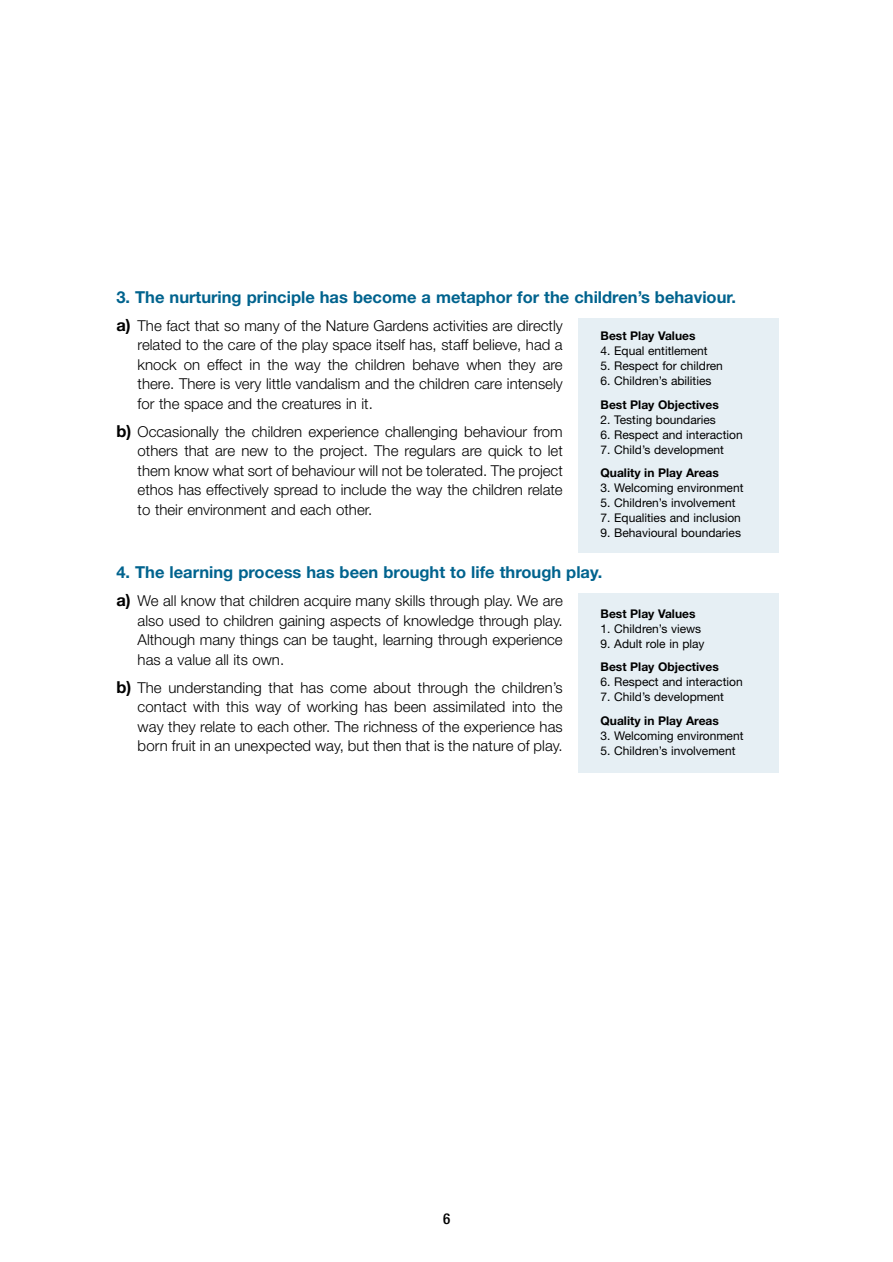
<style>
.page{position:relative;width:893px;height:1262px;background:#fff}
.page>*{position:absolute;margin:0;border:0;box-sizing:border-box;transform-origin:0 0}
.t1{font:700 16.5px "Helvetica Neue";color:#00638e}
.t2{font:300 15px/19.5px "Helvetica Neue";color:#000;text-align:justify}
.t3{font:500 condensed 15px "Helvetica Neue";color:#000}
.t4{font:12px "Helvetica Neue";color:#000}
.t5{font:700 12px "Helvetica Neue";color:#000}
.s1{font-weight:700;font-size:16.5px}
</style>
<div class="page">
<div style="left:577px;top:319px;width:201px;height:234px;background:#e6eff4"></div>
<div style="left:577px;top:593px;width:201px;height:180px;background:#e6eff4"></div>
<p class="t1" style="left:116px;top:291px;width:621px">3. The nurturing principle has become a metaphor for the children’s behaviour.</p>
<p class="t2" style="left:138px;top:317px;width:426px;text-indent:-21px"><span class="s1">a)</span> The fact that so many of the Nature Gardens activities are directly related to the care of the play space itself has, staff believe, had a knock on effect in the way the children behave when they are there. There is very little vandalism and the children care intensely for the space and the creatures in it.</p>
<p class="t2" style="left:138px;top:423px;width:426px;text-indent:-21px"><span class="s1">b)</span> Occasionally the children experience challenging behaviour from others that are new to the project. The regulars are quick to let them know what sort of behaviour will not be tolerated. The project ethos has effectively spread to include the way the children relate to their environment and each other.</p>
<p class="t5" style="left:600px;top:332px;width:96px">Best Play Values</p>
<p class="t4" style="left:600px;top:347px;width:109px">4. Equal entitlement</p>
<p class="t4" style="left:600px;top:362px;width:124px">5. Respect for children</p>
<p class="t4" style="left:600px;top:377px;width:112px">6. Children’s abilities</p>
<p class="t5" style="left:600px;top:400px;width:120px">Best Play Objectives</p>
<p class="t4" style="left:600px;top:415px;width:117px">2. Testing boundaries</p>
<p class="t4" style="left:600px;top:430px;width:144px">6. Respect and interaction</p>
<p class="t4" style="left:600px;top:445px;width:125px">7. Child’s development</p>
<p class="t5" style="left:600px;top:469px;width:120px">Quality in Play Areas</p>
<p class="t4" style="left:600px;top:484px;width:144px">3. Welcoming environment</p>
<p class="t4" style="left:600px;top:499px;width:136px">5. Children’s involvement</p>
<p class="t4" style="left:600px;top:514px;width:142px">7. Equalities and inclusion</p>
<p class="t4" style="left:600px;top:529px;width:142px">9. Behavioural boundaries</p>
<p class="t1" style="left:116px;top:566px;width:487px">4. The learning process has been brought to life through play.</p>
<p class="t2" style="left:138px;top:592px;width:426px;text-indent:-21px"><span class="s1">a)</span> We all know that children acquire many skills through play. We are also used to children gaining aspects of knowledge through play.<br>Although many things can be taught, learning through experience has a value all its own.</p>
<p class="t2" style="left:138px;top:679px;width:426px;text-indent:-21px"><span class="s1">b)</span> The understanding that has come about through the children’s contact with this way of working has been assimilated into the way they relate to each other. The richness of the experience has born fruit in an unexpected way, but then that is the nature of play.</p>
<p class="t5" style="left:600px;top:609px;width:96px">Best Play Values</p>
<p class="t4" style="left:600px;top:624px;width:102px">1. Children’s views</p>
<p class="t4" style="left:600px;top:639px;width:106px">9. Adult role in play</p>
<p class="t5" style="left:600px;top:662px;width:120px">Best Play Objectives</p>
<p class="t4" style="left:600px;top:677px;width:144px">6. Respect and interaction</p>
<p class="t4" style="left:600px;top:692px;width:125px">7. Child’s development</p>
<p class="t5" style="left:600px;top:716px;width:120px">Quality in Play Areas</p>
<p class="t4" style="left:600px;top:731px;width:144px">3. Welcoming environment</p>
<p class="t4" style="left:600px;top:746px;width:136px">5. Children’s involvement</p>
<p class="t3" style="left:443px;top:1213px;width:9px">6</p>
</div>
